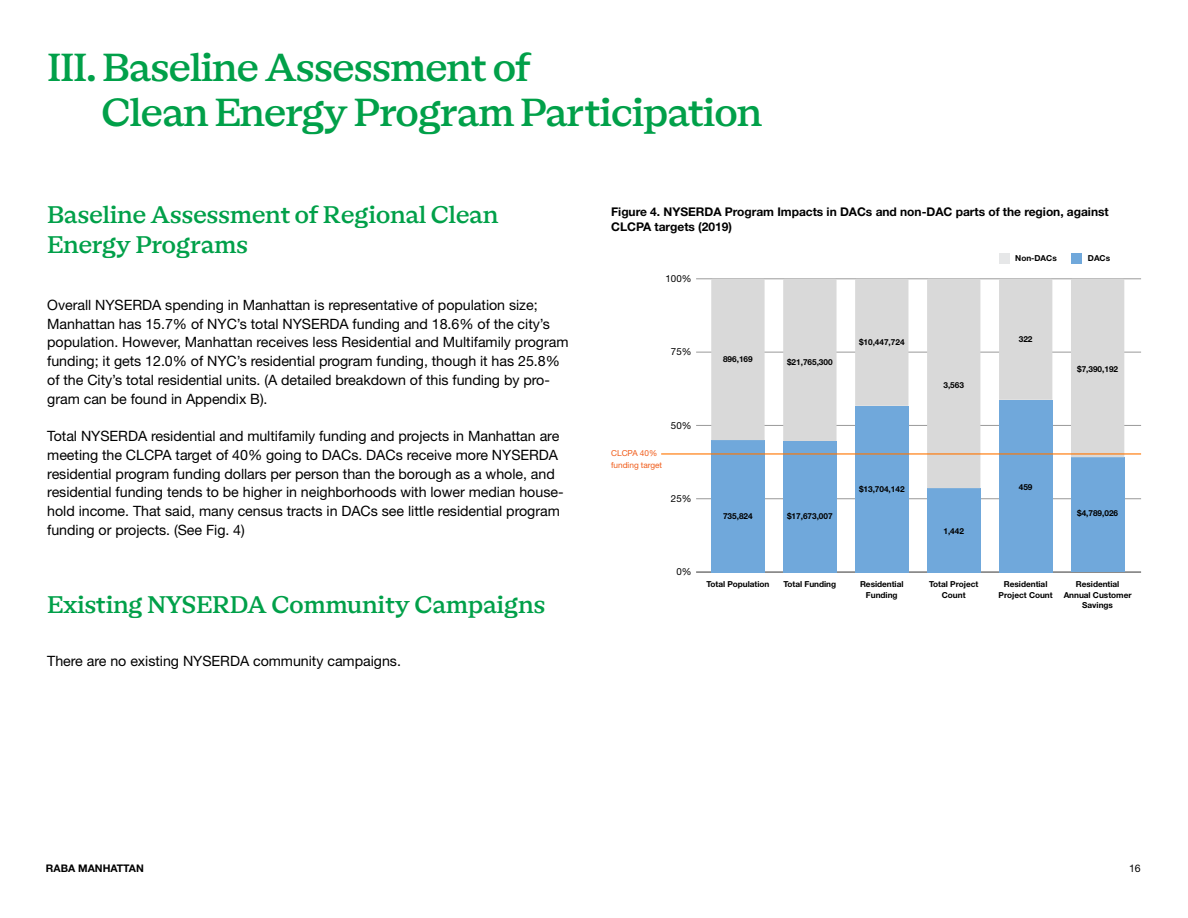
<style>
.page{position:relative;width:1188px;height:918px;background:#fff}
.page>*{position:absolute;margin:0;border:0;box-sizing:border-box;transform-origin:0 0}
.t1{font:500 39px/45px "BL Pylon Serif";letter-spacing:-.035em;color:#01a049}
.t2{font:500 24px/30px "BL Pylon Serif";letter-spacing:-.02em;color:#01a049}
.t3{font:14.25px/18.8px "Helvetica Neue LT Pro";letter-spacing:-.005em;color:#000}
.t4{font:700 12px/15px "Helvetica Neue LT Pro";letter-spacing:-.005em;color:#000}
.t5{font:700 10.5px "Helvetica Neue LT Pro";color:#000}
.t6{font:10.5px "Helvetica Neue LT Pro";color:#000}
.t7{font:9.75px "Helvetica Neue LT Pro";letter-spacing:-.005em;color:#000}
.t8{font:700 8.25px/10.5px "Helvetica Neue LT Pro";letter-spacing:-.005em;color:#000;text-align:center}
.t9{font:8.25px/11.6px "Helvetica Neue LT Pro";letter-spacing:-.005em;color:#f05c1a}
</style>
<div class="page">
<hr style="left:696px;top:572px;width:445px;height:1px;background:#333">
<hr style="left:696px;top:279px;width:445px;height:1px;background:#999">
<hr style="left:696px;top:352px;width:445px;height:1px;background:#999">
<hr style="left:696px;top:425px;width:445px;height:1px;background:#999">
<hr style="left:696px;top:498px;width:445px;height:1px;background:#999">
<div style="left:711px;top:440px;width:54px;height:132px;background:#70a8db"></div>
<div style="left:711px;top:279px;width:54px;height:161px;background:#d9d9d9"></div>
<div style="left:783px;top:441px;width:54px;height:131px;background:#70a8db"></div>
<div style="left:783px;top:279px;width:54px;height:162px;background:#d9d9d9"></div>
<div style="left:855px;top:406px;width:53px;height:166px;background:#70a8db"></div>
<div style="left:855px;top:279px;width:53px;height:127px;background:#d9d9d9"></div>
<div style="left:927px;top:488px;width:53px;height:84px;background:#70a8db"></div>
<div style="left:927px;top:279px;width:53px;height:209px;background:#d9d9d9"></div>
<div style="left:999px;top:400px;width:53px;height:172px;background:#70a8db"></div>
<div style="left:999px;top:279px;width:53px;height:121px;background:#d9d9d9"></div>
<div style="left:1071px;top:457px;width:53px;height:115px;background:#70a8db"></div>
<div style="left:1071px;top:279px;width:53px;height:178px;background:#d9d9d9"></div>
<div style="left:999px;top:253px;width:11px;height:10px;background:#e6e7e8"></div>
<div style="left:1072px;top:253px;width:10px;height:10px;background:#70a8db"></div>
<hr style="left:661px;top:453px;width:480px;height:2px;background:#ff7500">
<h1 class="t1" style="left:101px;top:48px;width:663px;text-indent:-54px">III. Baseline Assessment of<br>Clean Energy Program Participation</h1>
<h2 class="t2" style="left:47px;top:202px;width:453px">Baseline Assessment of Regional Clean<br>Energy Programs</h2>
<p class="t3" style="left:47px;top:295px;width:523px">Overall NYSERDA spending in Manhattan is representative of population size; Manhattan has 15.7% of NYC’s total NYSERDA funding and 18.6% of the city’s population. However, Manhattan receives less Residential and Multifamily program funding; it gets 12.0% of NYC’s residential program funding, though it has 25.8% of the City’s total residential units. (A detailed breakdown of this funding by pro&shy;gram can be found in Appendix B).</p>
<p class="t3" style="left:47px;top:426px;width:518px">Total NYSERDA residential and multifamily funding and projects in Manhattan are meeting the CLCPA target of 40% going to DACs. DACs receive more NYSERDA residential program funding dollars per person than the borough as a whole, and residential funding tends to be higher in neighborhoods with lower median house&shy;hold income. That said, many census tracts in DACs see little residential program funding or projects. (See Fig. 4)</p>
<h2 class="t2" style="left:47px;top:591px;width:500px">Existing NYSERDA Community Campaigns</h2>
<p class="t3" style="left:47px;top:651px;width:355px">There are no existing NYSERDA community campaigns.</p>
<p class="t4" style="left:611px;top:204px;width:499px">Figure 4. NYSERDA Program Impacts in DACs and non-DAC parts of the region, against<br>CLCPA targets (2019)</p>
<p class="t7" style="left:666px;top:273px;width:27px">100%</p>
<p class="t8" style="left:1015px;top:253px;width:43px">Non-DACs</p>
<p class="t8" style="left:1088px;top:253px;width:24px">DACs</p>
<p class="t7" style="left:671px;top:346px;width:22px">75%</p>
<p class="t9" style="left:611px;top:447px;width:52px">CLCPA 40% funding target</p>
<p class="t7" style="left:671px;top:419px;width:22px">50%</p>
<p class="t7" style="left:671px;top:492px;width:22px">25%</p>
<p class="t7" style="left:676px;top:566px;width:17px">0%</p>
<p class="t8" style="left:723px;top:353px;width:31px">896,169</p>
<p class="t8" style="left:787px;top:356px;width:47px">$21,765,300</p>
<p class="t8" style="left:859px;top:337px;width:47px">$10,447,724</p>
<p class="t8" style="left:723px;top:511px;width:31px">735,824</p>
<p class="t8" style="left:787px;top:511px;width:47px">$17,673,007</p>
<p class="t8" style="left:859px;top:483px;width:47px">$13,704,142</p>
<p class="t8" style="left:944px;top:379px;width:22px">3,563</p>
<p class="t8" style="left:944px;top:525px;width:22px">1,442</p>
<p class="t8" style="left:1019px;top:334px;width:15px">322</p>
<p class="t8" style="left:1019px;top:482px;width:15px">459</p>
<p class="t8" style="left:1077px;top:364px;width:43px">$7,390,192</p>
<p class="t8" style="left:1077px;top:508px;width:43px">$4,789,026</p>
<p class="t8" style="left:706px;top:579px;width:65px">Total Population</p>
<p class="t8" style="left:784px;top:579px;width:54px">Total Funding</p>
<p class="t8" style="left:860px;top:579px;width:45px">Residential<br>Funding</p>
<p class="t8" style="left:929px;top:579px;width:51px">Total Project<br>Count</p>
<p class="t8" style="left:999px;top:579px;width:56px">Residential<br>Project Count</p>
<p class="t8" style="left:1064px;top:579px;width:69px">Residential<br>Annual Customer<br>Savings</p>
<p class="t5" style="left:46px;top:862px;width:99px">RABA MANHATTAN</p>
<p class="t6" style="left:1129px;top:862px;width:13px">16</p>
</div>
